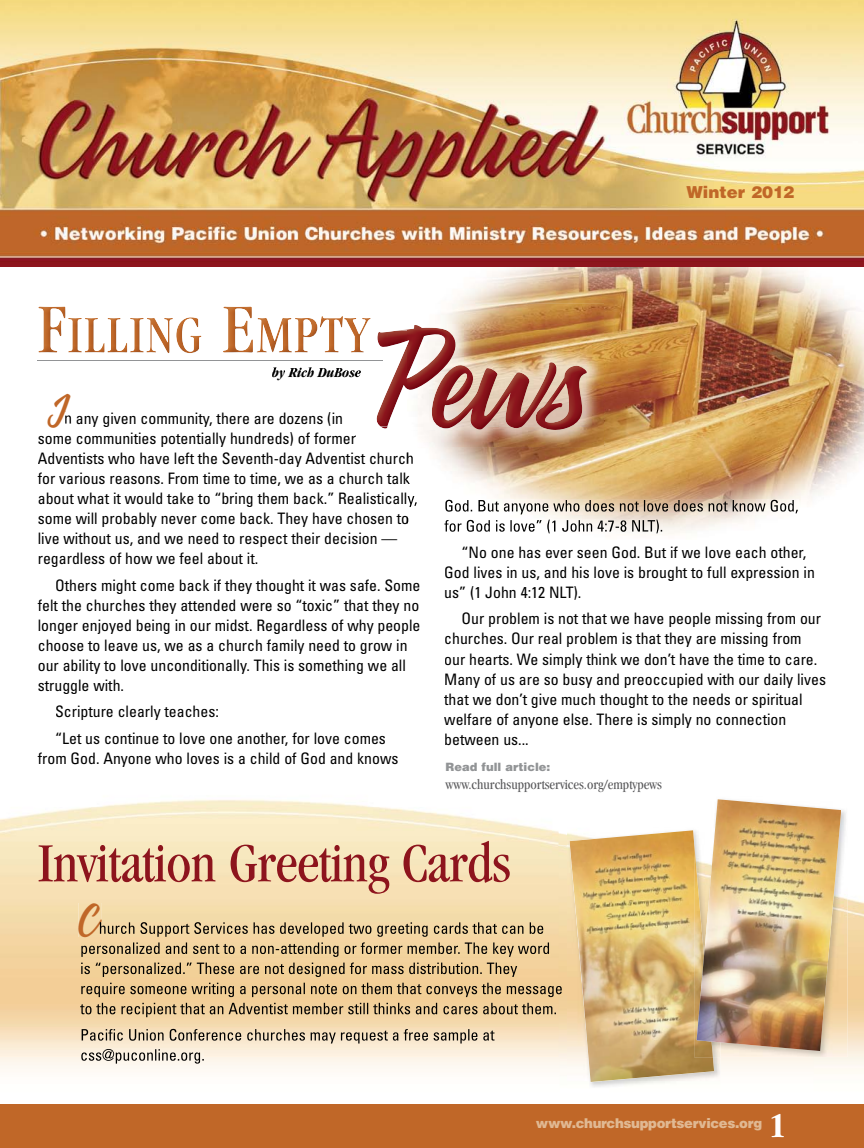
<style>
.page{position:relative;width:864px;height:1148px;background:#fff}
.page>*{position:absolute;margin:0;border:0;box-sizing:border-box;transform-origin:0 0}
.t1{font:condensed 57px "Garamond";letter-spacing:-.01em;color:#8d141d}
.t2{font:51.6px "Parsley Script";color:#c06728;scale:.89 1}
.t3{font:700 condensed 36px "Garamond";color:#fff}
.t4{font:900 16.5px "Helvetica LT Std";color:#c06728}
.t5{font:condensed 15.75px/20.1px "Univers";color:#000}
.t6{font:condensed 14.4px "Garamond";color:#59595b}
.t7{font:italic 700 condensed 14.1px "Garamond";color:#000}
.t8{font:900 13.5px "Helvetica LT Std";letter-spacing:-.025em;color:#e0b892}
.t9{font:900 11.55px "Helvetica LT Std";color:#929496}
</style>
<div class="page">
<svg style="left:65px;top:415px;width:5px;height:9px"></svg>
<img style="left:456px;top:267px;width:408px;height:67px">
<img style="left:560px;top:334px;width:304px;height:200px">
<img style="left:431px;top:447px;width:129px;height:87px">
<img style="left:407px;top:452px;width:6px;height:12px">
<img style="left:407px;top:475px;width:3px;height:9px">
<img style="left:407px;top:496px;width:10px;height:11px">
<svg style="left:407px;top:516px;width:2px;height:8px"></svg>
<img style="left:0;top:800px;width:559px;height:272px">
<img style="left:559px;top:833px;width:8px;height:12px">
<img style="left:841px;top:899px;width:23px;height:175px">
<img style="left:79px;top:903px;width:23px;height:34px">
<img style="left:38px;top:306px;width:27px;height:46px">
<img style="left:68px;top:317px;width:133px;height:36px">
<img style="left:223px;top:306px;width:30px;height:46px">
<img style="left:257px;top:316px;width:99px;height:36px">
<img style="left:0;top:0;width:864px;height:267px">
<div style="left:0;top:1104px;width:864px;height:44px;background:#c06728"></div>
<img style="left:421px;top:304px;width:183px;height:143px">
<img style="left:356px;top:318px;width:15px;height:34px">
<img style="left:396px;top:329px;width:11px;height:2px">
<img style="left:407px;top:325px;width:180px;height:6px">
<img style="left:376px;top:331px;width:31px;height:98px">
<img style="left:419px;top:426px;width:168px;height:4px">
<img style="left:407px;top:331px;width:180px;height:95px">
<img style="left:376px;top:331px;width:12px;height:40px">
<img style="left:273px;top:367px;width:82px;height:4px">
<svg style="left:356px;top:370px;width:5px;height:8px"></svg>
<img style="left:102px;top:922px;width:442px;height:14px">
<svg style="left:100px;top:922px;width:2px;height:14px"></svg>
<img style="left:81px;top:942px;width:469px;height:14px">
<img style="left:81px;top:962px;width:436px;height:15px">
<img style="left:81px;top:982px;width:482px;height:15px">
<img style="left:80px;top:1002px;width:476px;height:15px">
<img style="left:82px;top:1028px;width:413px;height:15px">
<img style="left:81px;top:1049px;width:123px;height:14px">
<hr style="left:38px;top:360px;width:345px;height:1px;background:#929496">
<img style="left:841px;top:810px;width:7px;height:247px">
<svg style="left:570px;top:830px;width:271px;height:252px;background:#ddbf86"></svg>
<img style="left:697px;top:799px;width:144px;height:252px">
<img style="left:445px;top:500px;width:354px;height:14px">
<img style="left:444px;top:519px;width:218px;height:14px">
<p class="t4" style="left:686px;top:182px;width:109px">Winter 2012</p>
<p class="t7" style="left:272px;top:364px;width:91px">by Rich DuBose</p>
<h2 class="t2" style="left:52px;top:384px;width:15px">I</h2>
<p class="t5" style="left:38px;top:407px;width:381px;text-indent:26px">n any given community, there are dozens (in<br>some communities potentially hundreds) of former Adventists who have left the Seventh-day Adventist church for various reasons. From time to time, we as a church talk about what it would take to “bring them back.” Realistically, some will probably never come back. They have chosen to live without us, and we need to respect their decision — regardless of how we feel about it.</p>
<p class="t5" style="left:38px;top:574px;width:384px;text-indent:17px">Others might come back if they thought it was safe. Some felt the churches they attended were so “toxic” that they no longer enjoyed being in our midst. Regardless of why people choose to leave us, we as a church family need to grow in our ability to love unconditionally. This is something we all struggle with.</p>
<p class="t5" style="left:55px;top:698px;width:332px;line-height:26.2px">Scripture clearly teaches:<br>“Let us continue to love one another, for love comes</p>
<p class="t5" style="left:38px;top:747px;width:362px">from God. Anyone who loves is a child of God and knows</p>
<p class="t5" style="left:444px;top:542px;width:372px;text-indent:17px">“No one has ever seen God. But if we love each other,<br>God lives in us, and his love is brought to full expression in us” (1 John 4:12 NLT).</p>
<p class="t5" style="left:444px;top:608px;width:383px;text-indent:17px">Our problem is not that we have people missing from our churches. Our real problem is that they are missing from our hearts. We simply think we don’t have the time to care.<br>Many of us are so busy and preoccupied with our daily lives that we don’t give much thought to the needs or spiritual welfare of anyone else. There is simply no connection between us...</p>
<p class="t9" style="left:446px;top:759px;width:106px">Read full article:</p>
<p class="t6" style="left:446px;top:776px;width:218px">www.churchsupportservices.org/emptypews</p>
<h1 class="t1" style="left:38px;top:831px;width:475px">Invitation Greeting Cards</h1>
<h2 class="t2" style="left:80px;top:894px;width:17px">C</h2>
<p class="t8" style="left:536px;top:1114px;width:228px">www.churchsupportservices.org</p>
<h3 class="t3" style="left:769px;top:1105px;width:19px">1</h3>
</div>
